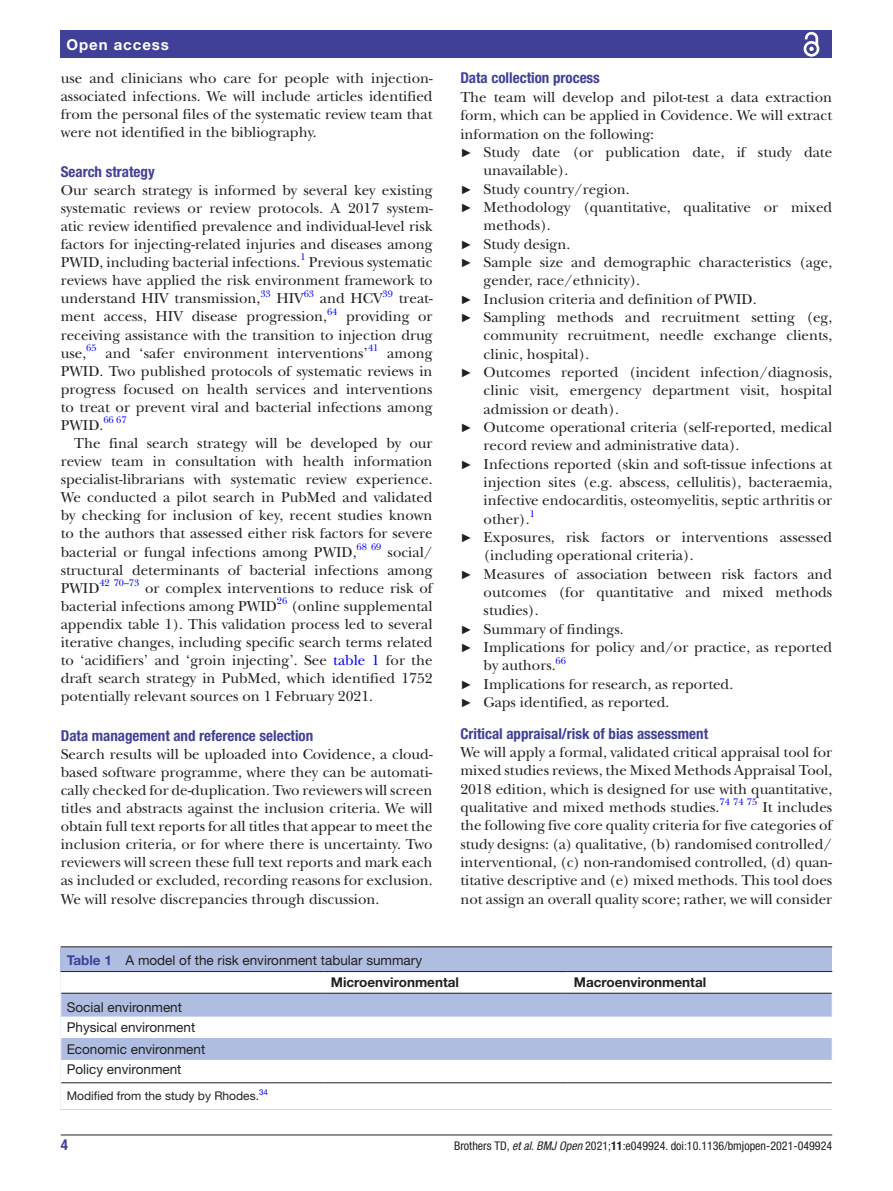
<style>
.page{position:relative;width:893px;height:1191px;background:#fff}
.page>*{position:absolute;margin:0;border:0;box-sizing:border-box;transform-origin:0 0}
.t1{font:15px/18px "New Baskerville";color:#231f20;text-align:justify}
.t2{font:700 condensed 15px "Helvetica Neue LT Std";color:#414099}
.t3{font:700 15px "Helvetica Neue LT Std";letter-spacing:.065em;color:#fff}
.t4{font:13.5px/20.1px "Helvetica Neue LT Std";color:#231f20}
.t5{font:700 13.5px "Helvetica Neue LT Std";color:#231f20}
.t6{font:condensed 12px "Helvetica Neue LT Std";color:#231f20}
.t7{font:12px "Helvetica Neue LT Std";color:#231f20}
.t8{font:9.9px "New Baskerville";color:#00f}
.s1{color:#00f}
.s2{font-family:"Arial";font-size:12px}
.s3{font-weight:700;color:#414099}
.s4{font-weight:700}
.s5{font-style:italic}
</style>
<div class="page">
<hr style="left:61px;top:1134px;width:771px;height:1px;background:#231f20">
<div style="left:61px;top:31px;width:771px;height:27px;background:#414099"></div>
<svg style="left:803px;top:31px;width:17px;height:26px"></svg>
<div style="left:61px;top:947px;width:771px;height:162px;background:#afbde1"></div>
<hr style="left:61px;top:946px;width:771px;height:1px;background:#231f20">
<div style="left:61px;top:972px;width:771px;height:137px;background:#fff"></div>
<svg style="left:61px;top:993px;width:771px;height:66px"></svg>
<hr style="left:61px;top:971px;width:264px;height:1px;background:#231f20">
<hr style="left:61px;top:992px;width:264px;height:1px;background:#231f20">
<hr style="left:325px;top:971px;width:243px;height:1px;background:#231f20">
<hr style="left:325px;top:992px;width:243px;height:1px;background:#231f20">
<hr style="left:568px;top:971px;width:264px;height:1px;background:#231f20">
<hr style="left:568px;top:992px;width:264px;height:1px;background:#231f20">
<hr style="left:325px;top:1082px;width:243px;height:1px;background:#231f20">
<hr style="left:568px;top:1082px;width:264px;height:1px;background:#231f20">
<hr style="left:61px;top:1082px;width:264px;height:1px;background:#231f20">
<svg style="left:60px;top:972px;width:1px;height:137px"></svg>
<hr style="left:67px;top:1099px;width:765px;height:2px;background:#fff">
<p class="t3" style="left:66px;top:35px;width:104px">Open access</p>
<p class="t1" style="left:61px;top:69px;width:373px">use and clinicians who care for people with injection&shy;associated infections. We will include articles identified from the personal files of the systematic review team that were not identified in the bibliography.</p>
<p class="t2" style="left:61px;top:162px;width:95px">Search strategy</p>
<p class="t1" style="left:61px;top:181px;width:373px">Our search strategy is informed by several key existing systematic reviews or review protocols. A 2017 system&shy;atic review identified prevalence and individual-level risk factors for injecting-related injuries and diseases among PWID, including bacterial infections.<sup>1</sup> Previous systematic reviews have applied the risk environment framework to understand HIV transmission,</p>
<p class="t8" style="left:260px;top:288px;width:12px">33</p>
<p class="t8" style="left:304px;top:288px;width:12px">63</p>
<p class="t1" style="left:320px;top:290px;width:64px">and HCV</p>
<p class="t8" style="left:383px;top:288px;width:12px">39</p>
<p class="t1" style="left:276px;top:290px;width:29px">HIV</p>
<p class="t1" style="left:399px;top:290px;width:35px">treat-</p>
<p class="t1" style="left:61px;top:308px;width:268px">ment access, HIV disease progression,</p>
<p class="t8" style="left:327px;top:306px;width:12px">64</p>
<p class="t1" style="left:61px;top:308px;width:373px;text-indent:285px">providing or receiving assistance with the transition to injection drug use,<sup>65</sup></p>
<p class="t1" style="left:105px;top:344px;width:264px">and ‘safer environment interventions’</p>
<p class="t8" style="left:368px;top:342px;width:12px">41</p>
<p class="t1" style="left:61px;top:344px;width:373px;text-indent:327px">among PWID. Two published protocols of systematic reviews in progress focused on health services and interventions to treat or prevent viral and bacterial infections among PWID.</p>
<p class="t8" style="left:103px;top:414px;width:25px">66 67</p>
<p class="t1" style="left:61px;top:434px;width:373px;text-indent:14px">The final search strategy will be developed by our review team in consultation with health information specialist-librarians with systematic review experience.<br>We conducted a pilot search in PubMed and validated by checking for inclusion of key, recent studies known to the authors that assessed either risk factors for severe bacterial or fungal infections among PWID,</p>
<p class="t8" style="left:357px;top:541px;width:26px">68 69</p>
<p class="t1" style="left:61px;top:543px;width:373px;text-indent:327px">social/ structural determinants of bacterial infections among PWID</p>
<p class="t8" style="left:99px;top:577px;width:41px">42 70–73</p>
<p class="t1" style="left:61px;top:579px;width:373px;text-indent:84px">or complex interventions to reduce risk of bacterial infections among PWID</p>
<p class="t8" style="left:277px;top:595px;width:12px">26</p>
<p class="t1" style="left:61px;top:597px;width:373px;text-indent:230px">(online supplemental appendix table 1). This validation process led to several iterative changes, including specific search terms related to ‘acidifiers’ and ‘groin injecting’. See <span class="s1">table 1</span> for the draft search strategy in PubMed, which identified 1752 potentially relevant sources on 1 February 2021.</p>
<p class="t2" style="left:61px;top:726px;width:254px">Data management and reference selection</p>
<p class="t1" style="left:61px;top:745px;width:373px">Search results will be uploaded into Covidence, a cloud&shy;based software programme, where they can be automati&shy;cally checked for de-duplication. Two reviewers will screen titles and abstracts against the inclusion criteria. We will obtain full text reports for all titles that appear to meet the inclusion criteria, or for where there is uncertainty. Two reviewers will screen these full text reports and mark each as included or excluded, recording reasons for exclusion.<br>We will resolve discrepancies through discussion.</p>
<p class="t2" style="left:460px;top:69px;width:141px">Data collection process</p>
<p class="t1" style="left:460px;top:88px;width:373px">The team will develop and pilot-test a data extraction</p>
<p class="t1" style="left:460px;top:106px;width:373px">form, which can be applied in Covidence. We will extract</p>
<p class="t1" style="left:460px;top:125px;width:195px">information on the following:</p>
<p class="t1" style="left:460px;top:143px;width:373px"><span class="s2">►</span> Study date (or publication date, if study date</p>
<p class="t1" style="left:484px;top:161px;width:86px">unavailable).</p>
<p class="t1" style="left:460px;top:180px;width:171px"><span class="s2">►</span> Study country/region.</p>
<p class="t1" style="left:460px;top:198px;width:373px"><span class="s2">►</span> Methodology (quantitative, qualitative or mixed</p>
<p class="t1" style="left:484px;top:216px;width:69px">methods).</p>
<p class="t1" style="left:460px;top:235px;width:111px"><span class="s2">►</span> Study design.</p>
<p class="t1" style="left:460px;top:253px;width:373px"><span class="s2">►</span> Sample size and demographic characteristics (age,</p>
<p class="t1" style="left:484px;top:271px;width:158px">gender, race/ethnicity).</p>
<p class="t1" style="left:460px;top:290px;width:298px"><span class="s2">►</span> Inclusion criteria and definition of PWID.</p>
<p class="t1" style="left:460px;top:308px;width:373px"><span class="s2">►</span> Sampling methods and recruitment setting (eg,</p>
<p class="t1" style="left:484px;top:326px;width:350px">community recruitment, needle exchange clients,</p>
<p class="t1" style="left:484px;top:345px;width:107px">clinic, hospital).</p>
<p class="t1" style="left:460px;top:363px;width:373px"><span class="s2">►</span> Outcomes reported (incident infection/diagnosis,</p>
<p class="t1" style="left:484px;top:381px;width:350px">clinic visit, emergency department visit, hospital</p>
<p class="t1" style="left:484px;top:400px;width:137px">admission or death).</p>
<p class="t1" style="left:460px;top:418px;width:373px"><span class="s2">►</span> Outcome operational criteria (self-reported, medical</p>
<p class="t1" style="left:484px;top:436px;width:257px">record review and administrative data).</p>
<p class="t1" style="left:460px;top:455px;width:373px"><span class="s2">►</span> Infections reported (skin and soft-tissue infections at</p>
<p class="t1" style="left:484px;top:473px;width:350px">injection sites (e.g. abscess, cellulitis), bacteraemia,</p>
<p class="t1" style="left:484px;top:491px;width:350px">infective endocarditis, osteomyelitis, septic arthritis or</p>
<p class="t1" style="left:484px;top:510px;width:48px">other).</p>
<p class="t8" style="left:530px;top:508px;width:7px">1</p>
<p class="t1" style="left:460px;top:528px;width:373px"><span class="s2">►</span> Exposures, risk factors or interventions assessed</p>
<p class="t1" style="left:484px;top:546px;width:211px">(including operational criteria).</p>
<p class="t1" style="left:460px;top:565px;width:373px"><span class="s2">►</span> Measures of association between risk factors and</p>
<p class="t1" style="left:484px;top:583px;width:350px">outcomes (for quantitative and mixed methods</p>
<p class="t1" style="left:484px;top:601px;width:57px">studies).</p>
<p class="t1" style="left:460px;top:620px;width:165px"><span class="s2">►</span> Summary of findings.</p>
<p class="t1" style="left:460px;top:638px;width:373px"><span class="s2">►</span> Implications for policy and/or practice, as reported</p>
<p class="t1" style="left:484px;top:656px;width:73px">by authors.</p>
<p class="t8" style="left:556px;top:654px;width:12px">66</p>
<p class="t1" style="left:460px;top:674px;width:274px"><span class="s2">►</span> Implications for research, as reported. <span class="s2">►</span> Gaps identified, as reported.</p>
<p class="t2" style="left:460px;top:724px;width:249px">Critical appraisal/risk of bias assessment</p>
<p class="t1" style="left:460px;top:743px;width:373px">We will apply a formal, validated critical appraisal tool for mixed studies reviews, the Mixed Methods Appraisal Tool, 2018 edition, which is designed for use with quantitative, qualitative and mixed methods studies.</p>
<p class="t8" style="left:719px;top:796px;width:39px">74 74 75</p>
<p class="t1" style="left:460px;top:798px;width:373px;text-indent:302px">It includes the following five core quality criteria for five categories of study designs: (a) qualitative, (b) randomised controlled/ interventional, (c) non-randomised controlled, (d) quan&shy;titative descriptive and (e) mixed methods. This tool does not assign an overall quality score; rather, we will consider</p>
<p class="t4" style="left:331px;top:949px;width:130px;line-height:22px;text-indent:-264px"><span class="s3">Table 1</span> A model of the risk environment tabular summary<br><span class="s4">Microenvironmental</span></p>
<p class="t4" style="left:67px;top:996px;width:130px">Social environment<br>Physical environment</p>
<p class="t4" style="left:67px;top:1038px;width:140px">Economic environment<br>Policy environment</p>
<p class="t7" style="left:67px;top:1089px;width:203px">Modified from the study by Rhodes.<sup>34</sup></p>
<p class="t5" style="left:574px;top:974px;width:134px">Macroenvironmental</p>
<p class="t2" style="left:61px;top:1135px;width:9px">4</p>
<p class="t6" style="left:454px;top:1138px;width:380px">Brothers TD, <span class="s5">et al</span>. <span class="s5">BMJ Open</span> 2021;<span class="s4">11</span>:e049924. doi:10.1136/bmjopen-2021-049924</p>
</div>
